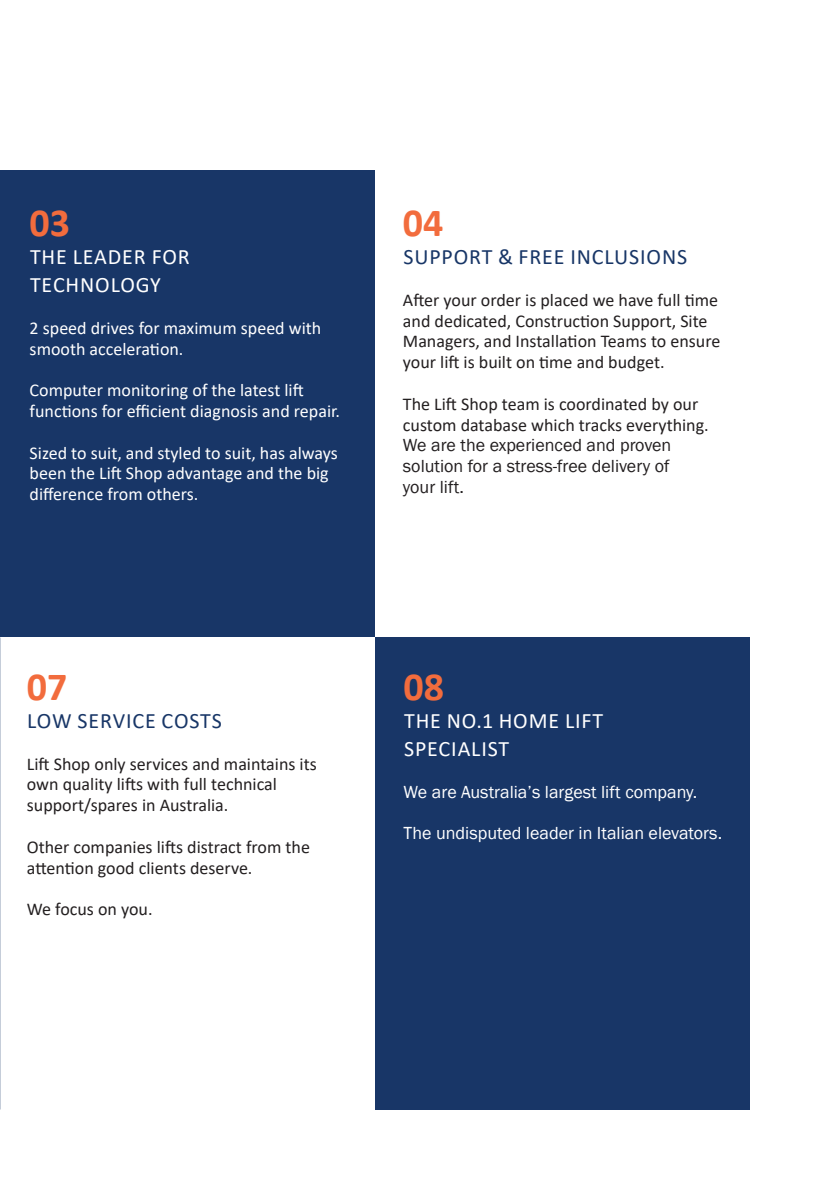
<style>
.page{position:relative;width:840px;height:1191px;background:#fff}
.page>*{position:absolute;margin:0;border:0;box-sizing:border-box;transform-origin:0 0}
.t1{font:700 40px "Calibri";color:#f26c3d}
.t2{font:22px/28px "Calibri";letter-spacing:.04em;color:#fff}
.t3{font:22px "Calibri";letter-spacing:.04em;color:#183667}
.t4{font:18px/20.8px "Calibri";color:#231f20}
.t5{font:18px/20.8px "Calibri";color:#fff}
.t6{font:18px "Franklin Gothic";color:#fff}
.t7{font:18px/20.8px "Franklin Gothic";color:#231f20;text-align:justify}
</style>
<div class="page">
<div style="left:0;top:170px;width:374px;height:467px;background:#183667"></div>
<div style="left:374px;top:637px;width:375px;height:472px;background:#183667"></div>
<h1 class="t1" style="left:30px;top:194px;width:42px">03</h1>
<p class="t2" style="left:30px;top:242px;width:161px">THE LEADER FOR<br>TECHNOLOGY</p>
<p class="t5" style="left:30px;top:317px;width:293px">2 speed drives for maximum speed with smooth acceleration.</p>
<p class="t5" style="left:30px;top:379px;width:312px">Computer monitoring of the latest lift functions for efficient diagnosis and repair.</p>
<p class="t5" style="left:30px;top:442px;width:310px">Sized to suit, and styled to suit, has always been the Lift Shop advantage and the big difference from others.</p>
<h1 class="t1" style="left:403px;top:194px;width:42px">04</h1>
<p class="t3" style="left:403px;top:241px;width:285px">SUPPORT &amp; FREE INCLUSIONS</p>
<p class="t4" style="left:403px;top:289px;width:319px">After your order is placed we have full time and dedicated, Construction Support, Site Managers, and Installation Teams to ensure your lift is built on time and budget.</p>
<p class="t4" style="left:403px;top:393px;width:307px">The Lift Shop team is coordinated by our custom database which tracks everything.</p>
<p class="t7" style="left:403px;top:435px;width:270px">We are the experienced and proven solution for a stress-free delivery of your lift.</p>
<h1 class="t1" style="left:27px;top:658px;width:42px">07</h1>
<p class="t3" style="left:27px;top:705px;width:196px">LOW SERVICE COSTS</p>
<p class="t4" style="left:27px;top:753px;width:291px">Lift Shop only services and maintains its own quality lifts with full technical support/spares in Australia.</p>
<p class="t4" style="left:27px;top:836px;width:284px">Other companies lifts distract from the attention good clients deserve.</p>
<p class="t4" style="left:27px;top:898px;width:127px">We focus on you.</p>
<h1 class="t1" style="left:403px;top:658px;width:42px">08</h1>
<p class="t2" style="left:404px;top:706px;width:200px">THE NO.1 HOME LIFT<br>SPECIALIST</p>
<p class="t6" style="left:403px;top:780px;width:295px">We are Australia’s largest lift company.</p>
<p class="t6" style="left:403px;top:822px;width:320px">The undisputed leader in Italian elevators.</p>
</div>
